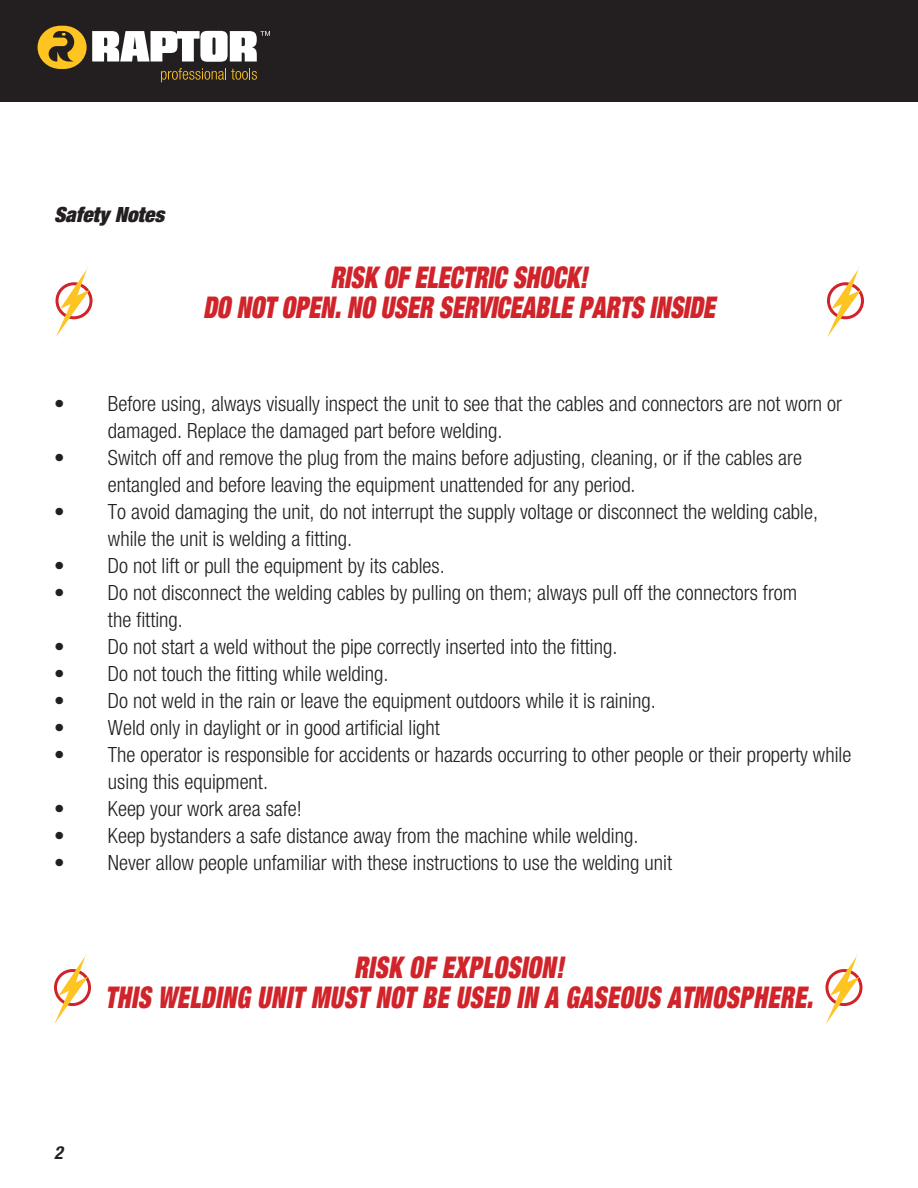
<style>
.page{position:relative;width:918px;height:1188px;background:#fff}
.page>*{position:absolute;margin:0;border:0;box-sizing:border-box;transform-origin:0 0}
.t1{font:italic 900 expanded 30px/30px "Helvetica Neue";letter-spacing:.02em;color:#d1232a;scale:.8 1}
.t2{font:italic 900 expanded 30px/30px "Helvetica Neue";color:#d1232a;text-align:right;scale:.8 1}
.t3{font:300 condensed 21px/27px "Helvetica Neue";color:#231f20}
.t4{font:italic 900 expanded 21px "Helvetica Neue";color:#231f20}
.t5{font:italic 700 condensed 18px "Helvetica Neue";color:#231f20}
</style>
<div class="page">
<div style="left:0;top:0;width:918px;height:102px;background:#231f20"></div>
<svg style="left:38px;top:26px;width:232px;height:56px"></svg>
<div style="left:827px;top:282px;width:37px;height:37px;border:3px solid #d1232a;border-radius:50%"></div>
<svg style="left:827px;top:267px;width:34px;height:70px"></svg>
<div style="left:56px;top:282px;width:37px;height:37px;border:3px solid #d1232a;border-radius:50%"></div>
<svg style="left:56px;top:267px;width:34px;height:70px"></svg>
<div style="left:825px;top:969px;width:37px;height:37px;border:3px solid #d1232a;border-radius:50%"></div>
<svg style="left:826px;top:954px;width:34px;height:70px"></svg>
<div style="left:54px;top:969px;width:37px;height:37px;border:3px solid #d1232a;border-radius:50%"></div>
<svg style="left:54px;top:954px;width:34px;height:70px"></svg>
<p class="t4" style="left:54px;top:201px;width:113px">SAFETY NOTES</p>
<h1 class="t2" style="left:203px;top:262px;width:488px">RISK OF ELECTRIC SHOCK!<br>DO NOT OPEN. NO USER SER VICEA BLE PART</h1>
<h1 class="t1" style="left:630px;top:292px;width:81px">S INSIDE</h1>
<p class="t3" style="left:108px;top:390px;width:736px;text-indent:-54px">• Before using, always visually inspect the unit to see that the cables and connectors are not worn or damaged. Replace the damaged part before welding.</p>
<p class="t3" style="left:108px;top:444px;width:695px;text-indent:-54px">• Switch off and remove the plug from the mains before adjusting, cleaning, or if the cables are entangled and before leaving the equipment unattended for any period.</p>
<p class="t3" style="left:108px;top:498px;width:712px;text-indent:-54px">• To avoid damaging the unit, do not interrupt the supply voltage or disconnect the welding cable, while the unit is welding a fitting.</p>
<p class="t3" style="left:54px;top:552px;width:392px">• Do not lift or pull the equipment by its cables.</p>
<p class="t3" style="left:108px;top:579px;width:691px;text-indent:-54px">• Do not disconnect the welding cables by pulling on them; always pull off the connectors from the fitting.</p>
<p class="t3" style="left:54px;top:633px;width:565px">• Do not start a weld without the pipe correctly inserted into the fitting.</p>
<p class="t3" style="left:54px;top:660px;width:336px">• Do not touch the fitting while welding.</p>
<p class="t3" style="left:54px;top:687px;width:603px">• Do not weld in the rain or leave the equipment outdoors while it is raining.</p>
<p class="t3" style="left:54px;top:714px;width:388px">• Weld only in daylight or in good artificial light</p>
<p class="t3" style="left:108px;top:741px;width:745px;text-indent:-54px">• The operator is responsible for accidents or hazards occurring to other people or their property while using this equipment.</p>
<p class="t3" style="left:54px;top:795px;width:249px">• Keep your work area safe!</p>
<p class="t3" style="left:54px;top:822px;width:586px">• Keep bystanders a safe distance away from the machine while welding.</p>
<p class="t3" style="left:54px;top:849px;width:620px">• Never allow people unfamiliar with these instructions to use the welding unit</p>
<h1 class="t1" style="left:105px;top:952px;width:723px;text-indent:249px">RISK OF EXPLOSION!<br>THIS WELDING UNIT MUST NOT BE USED IN A GASEOUS ATMO</h1>
<h1 class="t1" style="left:726px;top:982px;width:35px">SPHERE</h1>
<h1 class="t1" style="left:807px;top:982px;width:9px">.</h1>
<p class="t5" style="left:54px;top:1141px;width:10px">2</p>
</div>
